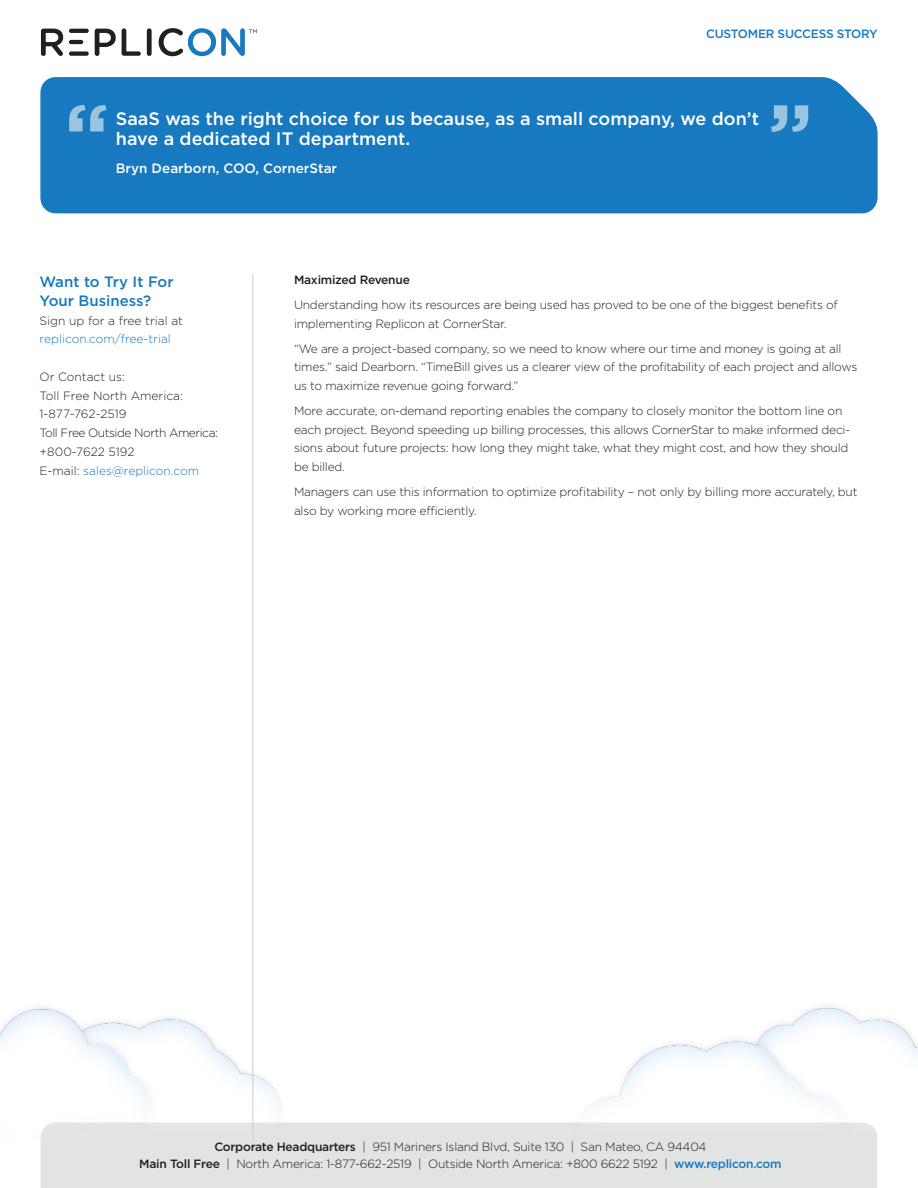
<style>
.page{position:relative;width:918px;height:1188px;background:#fff}
.page>*{position:absolute;margin:0;border:0;box-sizing:border-box;transform-origin:0 0}
.left_side_basic{font:700 82.5px "Gotham";color:#99c5e0}
.left_side_basic-2{font:500 18px/20.2px "Gotham";color:#fff}
.Heading{font:500 15px/18.8px "Gotham";color:#1779bf}
.left_side_basic-3{font:500 13.5px "Gotham";color:#fff}
.body_text{font:300 12px/18.8px "Gotham";letter-spacing:-.02em;color:#231f20}
.Heading-2{font:300 12px/18.8px "Gotham";color:#231f20}
.Heading-3{font:300 12px/18.8px "Gotham";color:#1779bf}
.t1{font:500 12px "Gotham";letter-spacing:-.02em;color:#1779bf}
.body_text-2{font:500 12px "Gotham";letter-spacing:-.02em;color:#231f20}
.s1{color:#231f20}
.s2{color:#1779bf}
.s3{font-weight:500}
.s4{font-weight:500;color:#1779bf}
</style>
<div class="page">
<svg style="left:41px;top:29px;width:22px;height:27px"></svg>
<svg style="left:95px;top:29px;width:21px;height:27px"></svg>
<svg style="left:122px;top:28px;width:19px;height:28px"></svg>
<div style="left:147px;top:28px;width:5px;height:28px;background:#231f20;border-radius:2px"></div>
<div style="left:69px;top:51px;width:20px;height:5px;background:#231f20;border-radius:2px"></div>
<hr style="left:69px;top:40px;width:14px;height:4px;background:#231f20;border-radius:2px">
<hr style="left:69px;top:29px;width:20px;height:4px;background:#231f20;border-radius:2px">
<svg style="left:159px;top:28px;width:98px;height:28px"></svg>
<img style="left:0;top:808px;width:918px;height:380px">
<div style="left:41px;top:77px;width:836px;height:136px;background:#1779bf"></div>
<hr style="left:253px;top:274px;width:1px;height:868px;background:#ceccca">
<p class="t1" style="left:706px;top:27px;width:173px">CUSTOMER SUCCESS STORY</p>
<p class="left_side_basic" style="left:64px;top:86px;width:46px">“</p>
<p class="left_side_basic-2" style="left:116px;top:108px;width:645px">SaaS was the right choice for us because, as a small company, we don’t have a dedicated IT department.</p>
<p class="left_side_basic-3" style="left:116px;top:161px;width:223px">Bryn Dearborn, COO, CornerStar</p>
<p class="left_side_basic" style="left:768px;top:86px;width:46px">”</p>
<p class="Heading" style="left:40px;top:272px;width:136px">Want to Try It For<br>Your Business?</p>
<p class="Heading-3" style="left:40px;top:311px;width:145px"><span class="s1">Sign up for a free trial at </span>replicon.com/free-trial</p>
<p class="Heading-2" style="left:40px;top:367px;width:180px">Or Contact us:<br>Toll Free North America:<br>1-877-762-2519<br>Toll Free Outside North America: +800-7622 5192<br>E-mail: <span class="s2">sales@replicon.com</span></p>
<p class="body_text-2" style="left:294px;top:273px;width:117px">Maximized Revenue</p>
<p class="body_text" style="left:294px;top:295px;width:545px">Understanding how its resources are being used has proved to be one of the biggest benefits of implementing Replicon at CornerStar.</p>
<p class="body_text" style="left:294px;top:339px;width:565px">“We are a project-based company, so we need to know where our time and money is going at all times.” said Dearborn. “TimeBill gives us a clearer view of the profitability of each project and allows us to maximize revenue going forward.”</p>
<p class="body_text" style="left:294px;top:401px;width:558px">More accurate, on-demand reporting enables the company to closely monitor the bottom line on each project. Beyond speeding up billing processes, this allows CornerStar to make informed deci&shy;sions about future projects: how long they might take, what they might cost, and how they should be billed.</p>
<p class="body_text" style="left:294px;top:482px;width:565px">Managers can use this information to optimize profitability – not only by billing more accurately, but also by working more efficiently.</p>
<p class="body_text" style="left:139px;top:1139px;width:644px;line-height:16.5px;text-align:center"><span class="s3">Corporate Headquarters</span> | 951 Mariners Island Blvd, Suite 130 | San Mateo, CA 94404<br><span class="s3">Main Toll Free</span> | North America: 1-877-662-2519 | Outside North America: +800 6622 5192 | <span class="s4">www.replicon.com</span></p>
</div>
